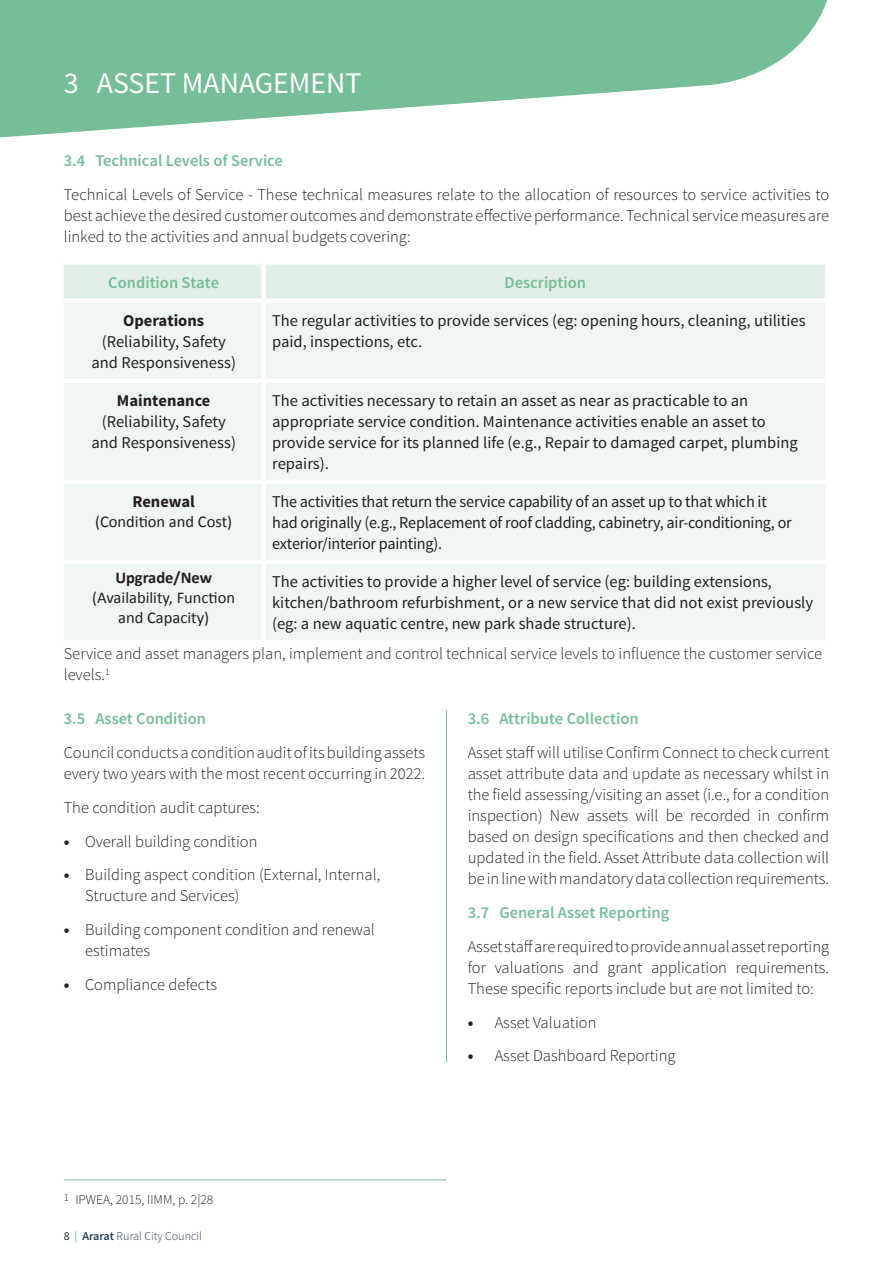
<style>
.page{position:relative;width:893px;height:1263px;background:#fff}
.page>*{position:absolute;margin:0;border:0;box-sizing:border-box;transform-origin:0 0}
.t1{font:30px "Source Sans Pro";color:#fff}
.t2{font:300 16.5px/21px "Source Sans Pro";color:#231f20}
.t3{font:16.5px/21px "Source Sans Pro";color:#231f20}
.t4{font:600 16.5px "Source Sans Pro";color:#76bd9a}
.t5{font:16.5px/19.8px "Calibri";color:#231f20;text-align:center}
.t6{font:700 16.5px "Source Sans Pro";color:#231f20}
.t7{font:700 16.5px "Calibri";color:#231f20}
.t8{font:300 13.5px "Source Sans Pro";color:#231f20}
.t9{font:300 12px "Source Sans Pro";color:#2d3d55}
.s1{font-weight:700}
.s2{font-weight:400;color:#231f20}
.s3{font-weight:400;color:#76bd9a}
.s4{font-weight:600}
</style>
<div class="page">
<div style="left:64px;top:264px;width:761px;height:34px;background:#e1efe6"></div>
<div style="left:64px;top:303px;width:761px;height:337px;background:#eff6f2"></div>
<div style="left:261px;top:264px;width:5px;height:34px;background:#fff"></div>
<div style="left:261px;top:303px;width:5px;height:76px;background:#fff"></div>
<hr style="left:64px;top:379px;width:200px;height:4px;background:#fff">
<hr style="left:264px;top:379px;width:565px;height:4px;background:#fff">
<div style="left:261px;top:383px;width:5px;height:97px;background:#fff"></div>
<hr style="left:64px;top:480px;width:200px;height:4px;background:#fff">
<hr style="left:264px;top:480px;width:565px;height:4px;background:#fff">
<div style="left:261px;top:484px;width:5px;height:76px;background:#fff"></div>
<hr style="left:64px;top:560px;width:200px;height:4px;background:#fff">
<hr style="left:264px;top:560px;width:565px;height:4px;background:#fff">
<div style="left:261px;top:564px;width:5px;height:76px;background:#fff"></div>
<svg style="left:0;top:0;width:827px;height:138px;fill:#76bd9a"></svg>
<hr style="left:446px;top:710px;width:1px;height:352px;background:#76bd9a">
<hr style="left:64px;top:1179px;width:382px;height:1px;background:#76bd9a">
<h1 class="t1" style="left:64px;top:64px;width:299px">3 ASSET MANAGEMENT</h1>
<p class="t4" style="left:64px;top:150px;width:221px">3.4 Technical Levels of Service</p>
<p class="t2" style="left:64px;top:184px;width:767px;text-align:justify">Technical Levels of Service - These technical measures relate to the allocation of resources to service activities to best achieve the desired customer outcomes and demonstrate effective performance. Technical service measures are linked to the activities and annual budgets covering:</p>
<p class="t4" style="left:108px;top:272px;width:112px">Condition State</p>
<p class="t4" style="left:504px;top:272px;width:83px">Description</p>
<p class="t6" style="left:123px;top:310px;width:82px">Operations</p>
<p class="t3" style="left:91px;top:331px;width:146px;text-align:center">(Reliability, Safety and Responsiveness)</p>
<p class="t3" style="left:272px;top:310px;width:535px">The regular activities to provide services (eg: opening hours, cleaning, utilities paid, inspections, etc.</p>
<p class="t6" style="left:117px;top:390px;width:95px">Maintenance</p>
<p class="t3" style="left:91px;top:411px;width:146px;text-align:center">(Reliability, Safety and Responsiveness)</p>
<p class="t6" style="left:132px;top:491px;width:64px">Renewal</p>
<p class="t5" style="left:95px;top:512px;width:139px">(Condition and Cost)</p>
<p class="t3" style="left:272px;top:390px;width:527px">The activities necessary to retain an asset as near as practicable to an appropriate service condition. Maintenance activities enable an asset to provide service for its planned life (e.g., Repair to damaged carpet, plumbing repairs).</p>
<p class="t3" style="left:272px;top:492px;width:521px">The activities that return the service capability of an asset up to that which it had originally (e.g., Replacement of roof cladding, cabinetry, air-conditioning, or exterior/interior painting).</p>
<p class="t7" style="left:115px;top:567px;width:98px">Upgrade/New</p>
<p class="t5" style="left:92px;top:587px;width:144px">(Availability, Function and Capacity)</p>
<p class="t3" style="left:272px;top:572px;width:542px">The activities to provide a higher level of service (eg: building extensions, kitchen/bathroom refurbishment, or a new service that did not exist previously (eg: a new aquatic centre, new park shade structure).</p>
<p class="t2" style="left:64px;top:643px;width:760px">Service and asset managers plan, implement and control technical service levels to influence the customer service levels.<sup>1</sup></p>
<p class="t4" style="left:64px;top:708px;width:144px">3.5 Asset Condition</p>
<p class="t2" style="left:64px;top:742px;width:363px">Council conducts a condition audit of its building assets every two years with the most recent occurring in 2022.</p>
<p class="t2" style="left:64px;top:797px;width:197px">The condition audit captures:</p>
<p class="t2" style="left:64px;top:831px;width:195px"><span class="s1">•</span> Overall building condition</p>
<p class="t2" style="left:85px;top:864px;width:297px;text-indent:-21px"><span class="s1">•</span> Building aspect condition (External, Internal,<br>Structure and Services)</p>
<p class="t2" style="left:85px;top:919px;width:291px;text-indent:-21px"><span class="s1">•</span> Building component condition and renewal estimates</p>
<p class="t2" style="left:64px;top:974px;width:155px"><span class="s1">•</span> Compliance defects</p>
<p class="t4" style="left:468px;top:708px;width:173px">3.6 Attribute Collection</p>
<p class="t2" style="left:468px;top:742px;width:363px;text-align:justify">Asset staff will utilise Confirm Connect to check current asset attribute data and update as necessary whilst in the field assessing/visiting an asset (i.e., for a condition inspection) New assets will be recorded in confirm based on design specifications and then checked and updated in the field. Asset Attribute data collection will be in line with mandatory data collection requirements.</p>
<p class="t4" style="left:468px;top:902px;width:203px">3.7 General Asset Reporting</p>
<p class="t2" style="left:468px;top:936px;width:363px;text-align:justify">Asset staff are required to provide annual asset reporting for valuations and grant application requirements.<br>These specific reports include but are not limited to:</p>
<p class="t2" style="left:468px;top:1012px;width:130px"><span class="s1">•</span> Asset Valuation</p>
<p class="t2" style="left:468px;top:1045px;width:209px"><span class="s1">•</span> Asset Dashboard Reporting</p>
<p class="t8" style="left:64px;top:1192px;width:151px"><sup>1</sup> IPWEA, 2015, IIMM, p. 2|28</p>
<p class="t9" style="left:64px;top:1228px;width:140px"><span class="s2">8</span> <span class="s3">|</span> <span class="s4">Ararat</span> Rural City Council</p>
</div>
